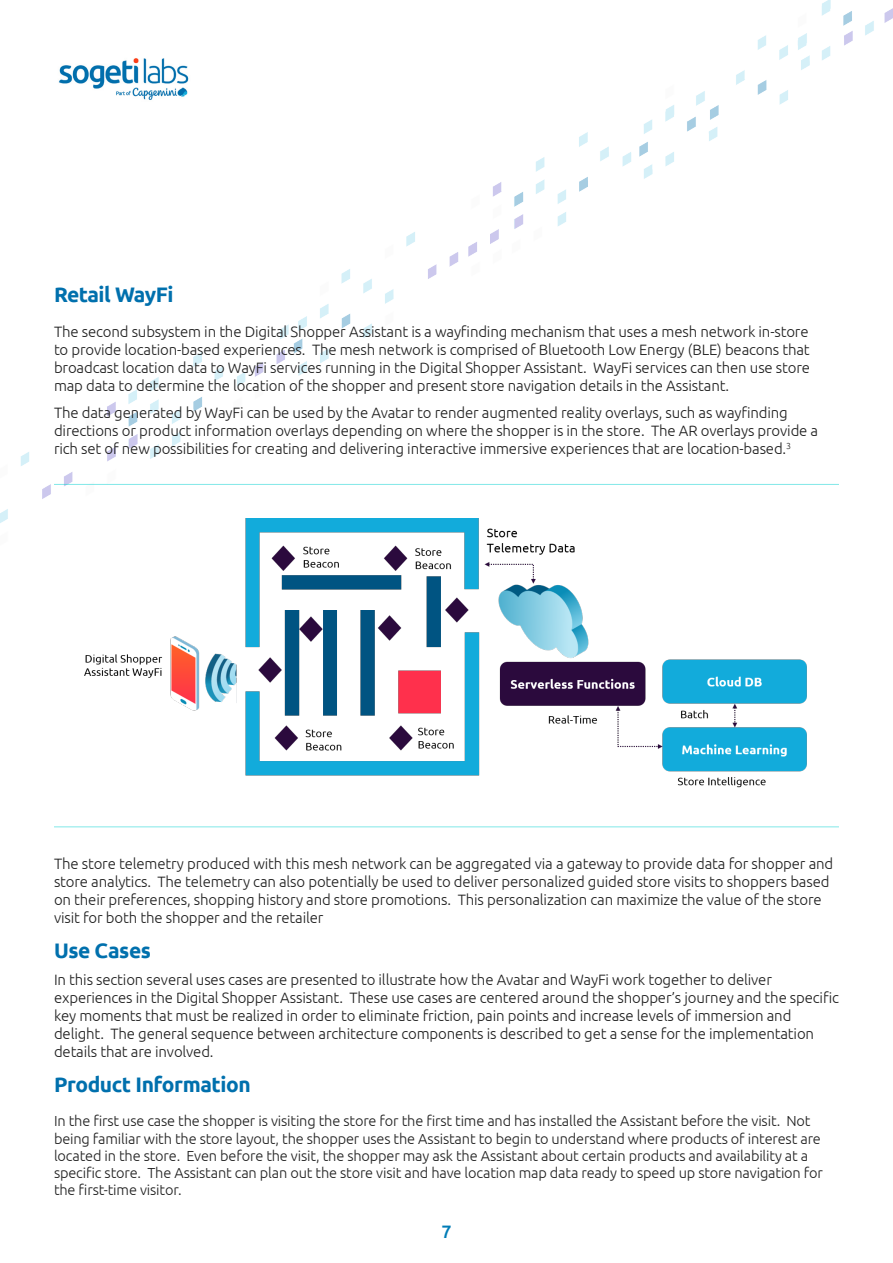
<style>
.page{position:relative;width:893px;height:1263px;background:#fff}
.page>*{position:absolute;margin:0;border:0;box-sizing:border-box;transform-origin:0 0}
.HEADING{font:700 21px "Ubuntu";letter-spacing:-.02em;color:#0070ad}
.Body_Text{font:700 21px "Ubuntu";letter-spacing:-.02em;color:#0070ad}
.t1{font:500 18px "Ubuntu";color:#007cb6}
.Body_Text-2{font:300 15px/18px "Ubuntu";letter-spacing:-.01em;color:#202020}
.Body_Text-3{font:300 14.55px/17.2px "Ubuntu";letter-spacing:-.01em;color:#202020}
</style>
<div class="page">
<img style="left:0;top:0;width:893px;height:523px">
<img style="left:54px;top:54px;width:136px;height:48px">
<hr style="left:54px;top:484px;width:785px;height:1px;background:#01d1d0">
<hr style="left:54px;top:826px;width:785px;height:1px;background:#01d1d0">
<img style="left:82px;top:519px;width:729px;height:269px">
<p class="HEADING" style="left:54px;top:282px;width:121px">Retail WayFi</p>
<p class="Body_Text-2" style="left:54px;top:323px;width:758px;text-align:justify">The second subsystem in the Digital Shopper Assistant is a wayfinding mechanism that uses a mesh network in-store to provide location-based experiences. The mesh network is comprised of Bluetooth Low Energy (BLE) beacons that broadcast location data to WayFi services running in the Digital Shopper Assistant. WayFi services can then use store map data to determine the location of the shopper and present store navigation details in the Assistant.</p>
<p class="Body_Text-2" style="left:54px;top:403px;width:766px">The data generated by WayFi can be used by the Avatar to render augmented reality overlays, such as wayfinding directions or product information overlays depending on where the shopper is in the store. The AR overlays provide a rich set of new possibilities for creating and delivering interactive immersive experiences that are location-based.<sup>3</sup></p>
<p class="Body_Text-2" style="left:54px;top:854px;width:781px">The store telemetry produced with this mesh network can be aggregated via a gateway to provide data for shopper and store analytics. The telemetry can also potentially be used to deliver personalized guided store visits to shoppers based on their preferences, shopping history and store promotions. This personalization can maximize the value of the store visit for both the shopper and the retailer</p>
<p class="Body_Text" style="left:54px;top:938px;width:99px">Use Cases</p>
<p class="Body_Text-2" style="left:54px;top:970px;width:786px">In this section several uses cases are presented to illustrate how the Avatar and WayFi work together to deliver experiences in the Digital Shopper Assistant. These use cases are centered around the shopper’s journey and the specific key moments that must be realized in order to eliminate friction, pain points and increase levels of immersion and delight. The general sequence between architecture components is described to get a sense for the implementation details that are involved.</p>
<p class="HEADING" style="left:54px;top:1072px;width:198px">Product Information</p>
<p class="Body_Text-3" style="left:54px;top:1112px;width:770px">In the first use case the shopper is visiting the store for the first time and has installed the Assistant before the visit. Not being familiar with the store layout, the shopper uses the Assistant to begin to understand where products of interest are located in the store. Even before the visit, the shopper may ask the Assistant about certain products and availability at a specific store. The Assistant can plan out the store visit and have location map data ready to speed up store navigation for the first-time visitor.</p>
<p class="t1" style="left:441px;top:1220px;width:12px">7</p>
</div>
